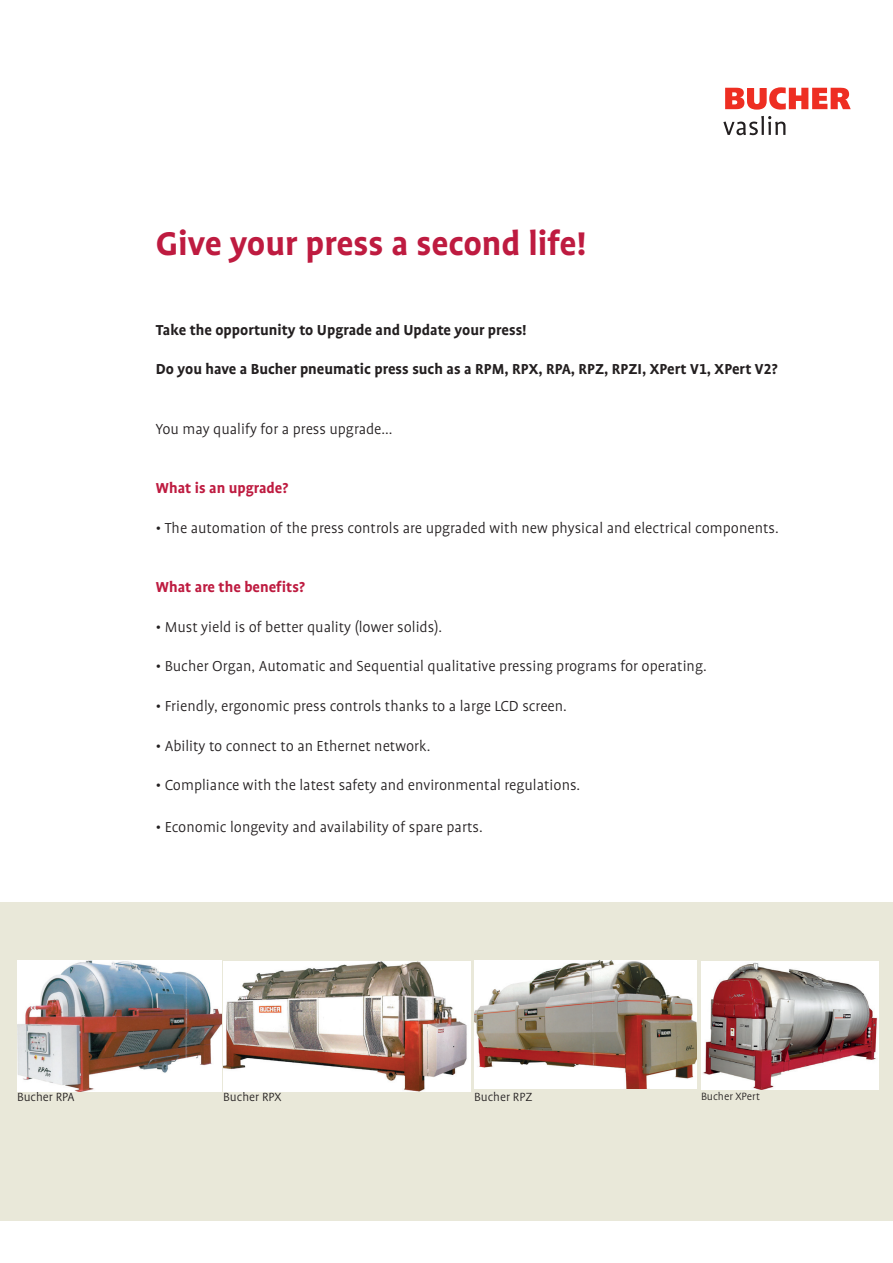
<style>
.page{position:relative;width:893px;height:1263px;background:#fff}
.page>*{position:absolute;margin:0;border:0;box-sizing:border-box;transform-origin:0 0}
.t1{font:700 37.5px "Bucher Profile";color:#be1b40}
.t2{font:300 16.5px "Bucher Profile";color:#231f20}
.t3{font:700 16.5px "Bucher Profile";color:#231f20}
.t4{font:700 16.5px "Bucher Profile";color:#be1b40}
.t5{font:300 13.5px "Bucher Profile";color:#231f20}
.t6{font:300 12px "Bucher Profile";color:#231f20}
</style>
<div class="page">
<svg style="left:725px;top:87px;width:126px;height:23px"></svg>
<svg style="left:723px;top:116px;width:62px;height:19px"></svg>
<div style="left:0;top:901px;width:893px;height:319px;background:#e9e8d9"></div>
<img style="left:223px;top:961px;width:247px;height:130px">
<img style="left:474px;top:961px;width:223px;height:128px">
<img style="left:17px;top:961px;width:204px;height:130px">
<img style="left:701px;top:961px;width:177px;height:128px">
<h1 class="t1" style="left:156px;top:224px;width:432px">Give your press a second life!</h1>
<p class="t3" style="left:156px;top:321px;width:372px">Take the opportunity to Upgrade and Update your press!</p>
<p class="t3" style="left:156px;top:361px;width:623px">Do you have a Bucher pneumatic press such as a RPM, RPX, RPA, RPZ, RPZI, XPert V1, XPert V2?</p>
<p class="t2" style="left:156px;top:420px;width:238px">You may qualify for a press upgrade...</p>
<p class="t4" style="left:156px;top:480px;width:134px">What is an upgrade?</p>
<p class="t2" style="left:156px;top:519px;width:624px">• The automation of the press controls are upgraded with new physical and electrical components.</p>
<p class="t4" style="left:156px;top:579px;width:150px">What are the benefits?</p>
<p class="t2" style="left:156px;top:618px;width:288px">• Must yield is of better quality (lower solids).</p>
<p class="t2" style="left:156px;top:658px;width:552px">• Bucher Organ, Automatic and Sequential qualitative pressing programs for operating.</p>
<p class="t2" style="left:156px;top:697px;width:413px">• Friendly, ergonomic press controls thanks to a large LCD screen.</p>
<p class="t2" style="left:156px;top:737px;width:276px">• Ability to connect to an Ethernet network.</p>
<p class="t2" style="left:156px;top:777px;width:426px">• Compliance with the latest safety and environmental regulations.</p>
<p class="t2" style="left:156px;top:818px;width:328px">• Economic longevity and availability of spare parts.</p>
<p class="t5" style="left:17px;top:1090px;width:59px">Bucher RPA</p>
<p class="t5" style="left:223px;top:1089px;width:60px">Bucher RPX</p>
<p class="t5" style="left:474px;top:1090px;width:60px">Bucher RPZ</p>
<p class="t6" style="left:701px;top:1090px;width:60px">Bucher XPert</p>
</div>
